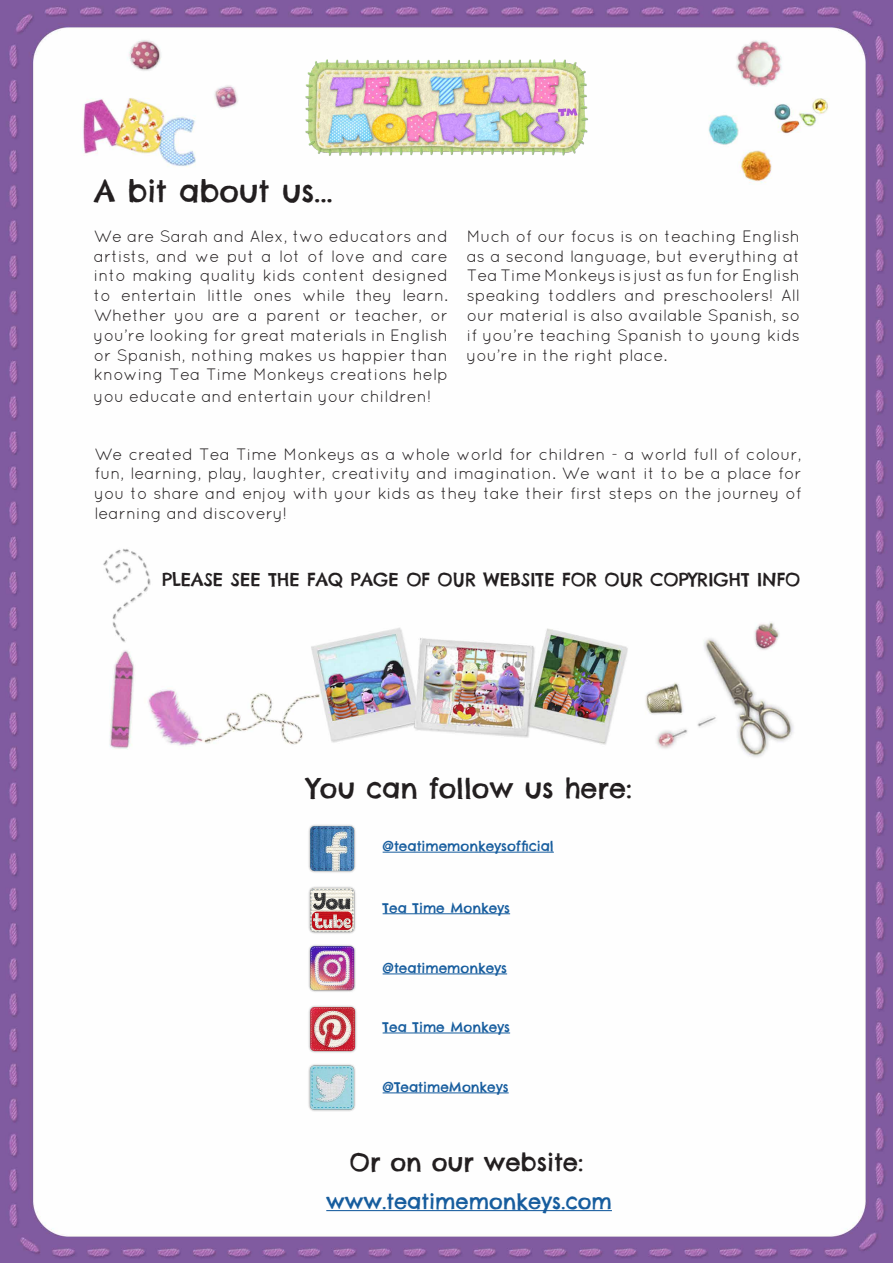
<style>
.page{position:relative;width:893px;height:1263px;background:#fff}
.page>*{position:absolute;margin:0;border:0;box-sizing:border-box;transform-origin:0 0}
.t1{font:30px "Chelsea Market";color:#231f20}
.t2{font:27px "Chelsea Market";color:#231f20}
.t3{font:24.3px "Chelsea Market";color:#231f20}
.t4{font:21px "Chelsea Market";color:#175d9e}
.t5{font:18px "Chelsea Market";color:#231f20}
.t6{font:16.5px/19.8px "Quicksand";color:#231f20;text-align:justify}
.t7{font:13.65px "Chelsea Market";color:#175d9e}
</style>
<div class="page">
<img style="left:0;top:0;width:893px;height:1263px">
<img style="left:299px;top:54px;width:295px;height:104px">
<hr style="left:326px;top:1210px;width:286px;height:1px;background:#175d9e">
<img style="left:307px;top:823px;width:50px;height:50px">
<img style="left:308px;top:944px;width:49px;height:49px">
<img style="left:308px;top:1004px;width:49px;height:50px">
<img style="left:307px;top:1063px;width:50px;height:50px">
<img style="left:307px;top:885px;width:50px;height:49px">
<hr style="left:383px;top:852px;width:171px;height:1px;background:#175d9e">
<hr style="left:383px;top:913px;width:127px;height:1px;background:#175d9e">
<hr style="left:383px;top:973px;width:124px;height:1px;background:#175d9e">
<hr style="left:383px;top:1033px;width:127px;height:1px;background:#175d9e">
<hr style="left:383px;top:1092px;width:126px;height:1px;background:#175d9e">
<p class="t1" style="left:94px;top:172px;width:240px">A bit about us...</p>
<p class="t6" style="left:94px;top:226px;width:356px">We are Sarah and Alex, two educators and artists, and we put a lot of love and care into making quality kids content designed to entertain little ones while they learn.<br>Whether you are a parent or teacher, or you’re looking for great materials in English or Spanish, nothing makes us happier than knowing Tea Time Monkeys creations help</p>
<p class="t6" style="left:94px;top:386px;width:339px">you educate and entertain your children!</p>
<p class="t6" style="left:467px;top:226px;width:335px">Much of our focus is on teaching English as a second language, but everything at Tea Time Monkeys is just as fun for English speaking toddlers and preschoolers! All our material is also available Spanish, so if you’re teaching Spanish to young kids you’re in the right place.</p>
<p class="t6" style="left:94px;top:444px;width:709px">We created Tea Time Monkeys as a whole world for children - a world full of colour, fun, learning, play, laughter, creativity and imagination. We want it to be a place for you to share and enjoy with your kids as they take their first steps on the journey of learning and discovery!</p>
<p class="t5" style="left:162px;top:568px;width:640px">PLEASE SEE THE FAQ PAGE OF OUR WEBSITE FOR OUR COPYRIGHT INFO</p>
<p class="t2" style="left:307px;top:770px;width:326px">You can follow us here:</p>
<p class="t7" style="left:383px;top:837px;width:173px">@teatimemonkeysofficial</p>
<p class="t7" style="left:383px;top:899px;width:129px">Tea Time Monkeys</p>
<p class="t7" style="left:383px;top:959px;width:126px">@teatimemonkeys</p>
<p class="t7" style="left:383px;top:1018px;width:129px">Tea Time Monkeys</p>
<p class="t7" style="left:383px;top:1078px;width:128px">@TeatimeMonkeys</p>
<p class="t3" style="left:350px;top:1147px;width:235px">Or on our website:</p>
<p class="t4" style="left:326px;top:1188px;width:287px">www.teatimemonkeys.com</p>
</div>
